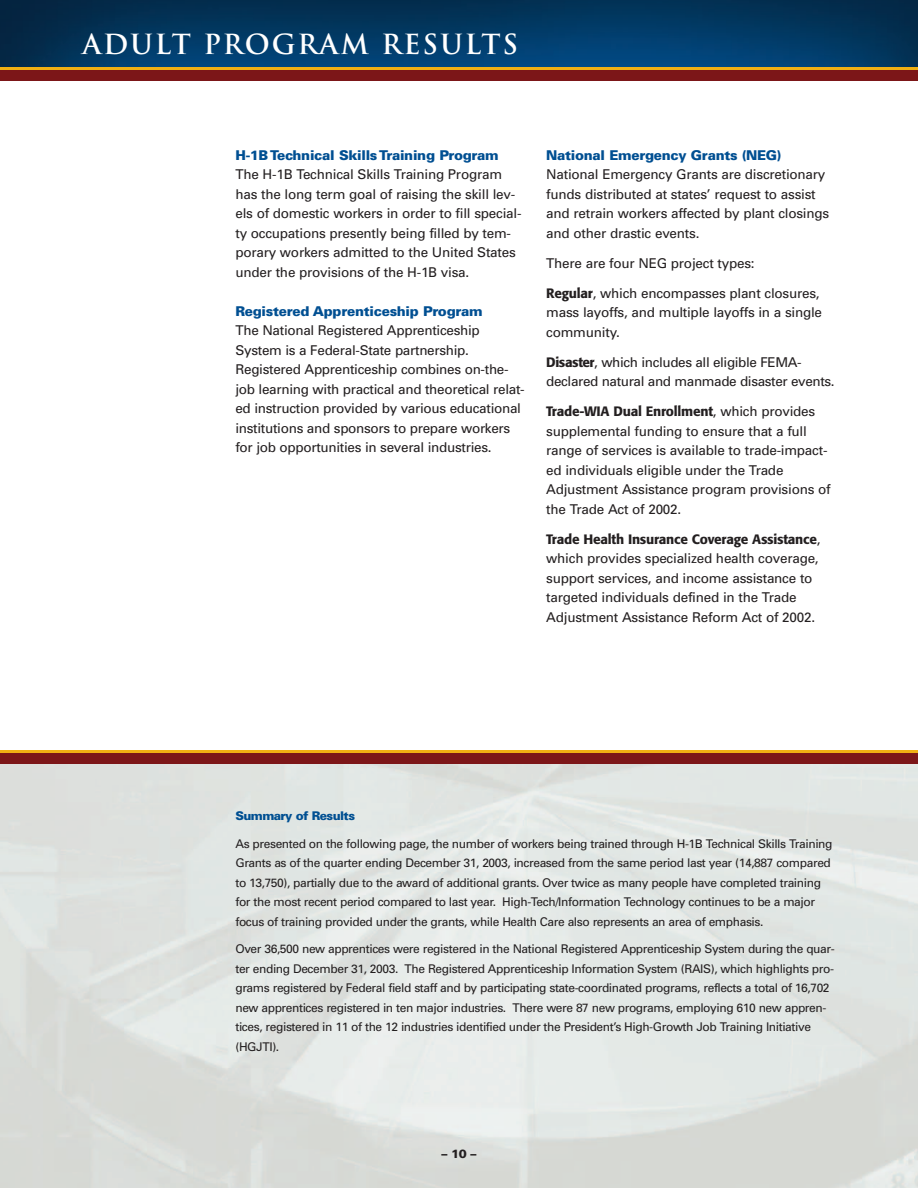
<style>
.page{position:relative;width:918px;height:1188px;background:#fff}
.page>*{position:absolute;margin:0;border:0;box-sizing:border-box;transform-origin:0 0}
.t1{font:700 27px "Trajan";letter-spacing:.065em;color:#fff}
.t2{font:13.5px/19.5px "Univers";letter-spacing:-.015em;color:#231f20}
.t3{font:900 13.5px "Univers";letter-spacing:-.02em;color:#004f92}
.t4{font:500 13.5px "Formata";letter-spacing:-.02em;color:#231f20}
.t5{font:12px/19.5px "Univers";letter-spacing:-.035em;color:#231f20}
.t6{font:900 12px "Univers";letter-spacing:-.045em;color:#004f92}
.t7{font:900 12px "Univers";color:#231f20}
.s1{font-family:"Formata";font-weight:500}
.s2{font-family:"Univers";font-weight:400}
</style>
<div class="page">
<img style="left:0;top:0;width:918px;height:68px">
<div style="left:0;top:68px;width:918px;height:13px;background:#7c1618"></div>
<hr style="left:0;top:68px;width:918px;height:2px;background:#f0af13">
<div style="left:0;top:750px;width:918px;height:14px;background:#7c1618"></div>
<hr style="left:0;top:750px;width:918px;height:3px;background:#f0af13">
<h1 class="t1" style="left:82px;top:29px;width:437px">ADULT PROGRAM RESULTS</h1>
<p class="t3" style="left:235px;top:150px;width:265px">H-1B Technical Skills Training Program</p>
<p class="t2" style="left:235px;top:166px;width:288px">The H-1B Technical Skills Training Program has the long term goal of raising the skill lev&shy;els of domestic workers in order to fill special&shy;ty occupations presently being filled by tem&shy;porary workers admitted to the United States under the provisions of the H-1B visa.</p>
<p class="t3" style="left:235px;top:306px;width:249px">Registered Apprenticeship Program</p>
<p class="t2" style="left:235px;top:322px;width:291px">The National Registered Apprenticeship System is a Federal-State partnership.<br>Registered Apprenticeship combines on-the&shy;job learning with practical and theoretical relat&shy;ed instruction provided by various educational institutions and sponsors to prepare workers for job opportunities in several industries.</p>
<p class="t3" style="left:546px;top:150px;width:237px">National Emergency Grants (NEG)</p>
<p class="t2" style="left:546px;top:166px;width:284px">National Emergency Grants are discretionary funds distributed at states’ request to assist and retrain workers affected by plant closings and other drastic events.</p>
<p class="t2" style="left:546px;top:254px;width:210px">There are four NEG project types:</p>
<p class="t2" style="left:546px;top:284px;width:277px"><span class="s1">Regular</span>, which encompasses plant closures, mass layoffs, and multiple layoffs in a single community.</p>
<p class="t2" style="left:546px;top:353px;width:290px"><span class="s1">Disaster</span>, which includes all eligible FEMA&shy;declared natural and manmade disaster events.</p>
<p class="t4" style="left:546px;top:406px;width:271px">Trade-WIA Dual Enrollment<span class="s2">, which provides</span></p>
<p class="t2" style="left:546px;top:422px;width:286px">supplemental funding to ensure that a full range of services is available to trade-impact&shy;ed individuals eligible under the Trade Adjustment Assistance program provisions of the Trade Act of 2002.</p>
<p class="t4" style="left:546px;top:533px;width:276px">Trade Health Insurance Coverage Assistance<span class="s2">,</span></p>
<p class="t2" style="left:546px;top:550px;width:274px">which provides specialized health coverage, support services, and income assistance to targeted individuals defined in the Trade Adjustment Assistance Reform Act of 2002.</p>
<p class="t6" style="left:235px;top:811px;width:121px">Summary of Results</p>
<p class="t5" style="left:235px;top:835px;width:599px">As presented on the following page, the number of workers being trained through H-1B Technical Skills Training Grants as of the quarter ending December 31, 2003, increased from the same period last year (14,887 compared to 13,750), partially due to the award of additional grants. Over twice as many people have completed training for the most recent period compared to last year. High-Tech/Information Technology continues to be a major focus of training provided under the grants, while Health Care also represents an area of emphasis.</p>
<p class="t5" style="left:235px;top:940px;width:601px">Over 36,500 new apprentices were registered in the National Registered Apprenticeship System during the quar&shy;ter ending December 31, 2003. The Registered Apprenticeship Information System (RAIS), which highlights pro&shy;grams registered by Federal field staff and by participating state-coordinated programs, reflects a total of 16,702 new apprentices registered in ten major industries. There were 87 new programs, employing 610 new appren&shy;tices, registered in 11 of the 12 industries identified under the President’s High-Growth Job Training Initiative (HGJTI).</p>
<p class="t7" style="left:441px;top:1149px;width:37px">– 10 –</p>
</div>
